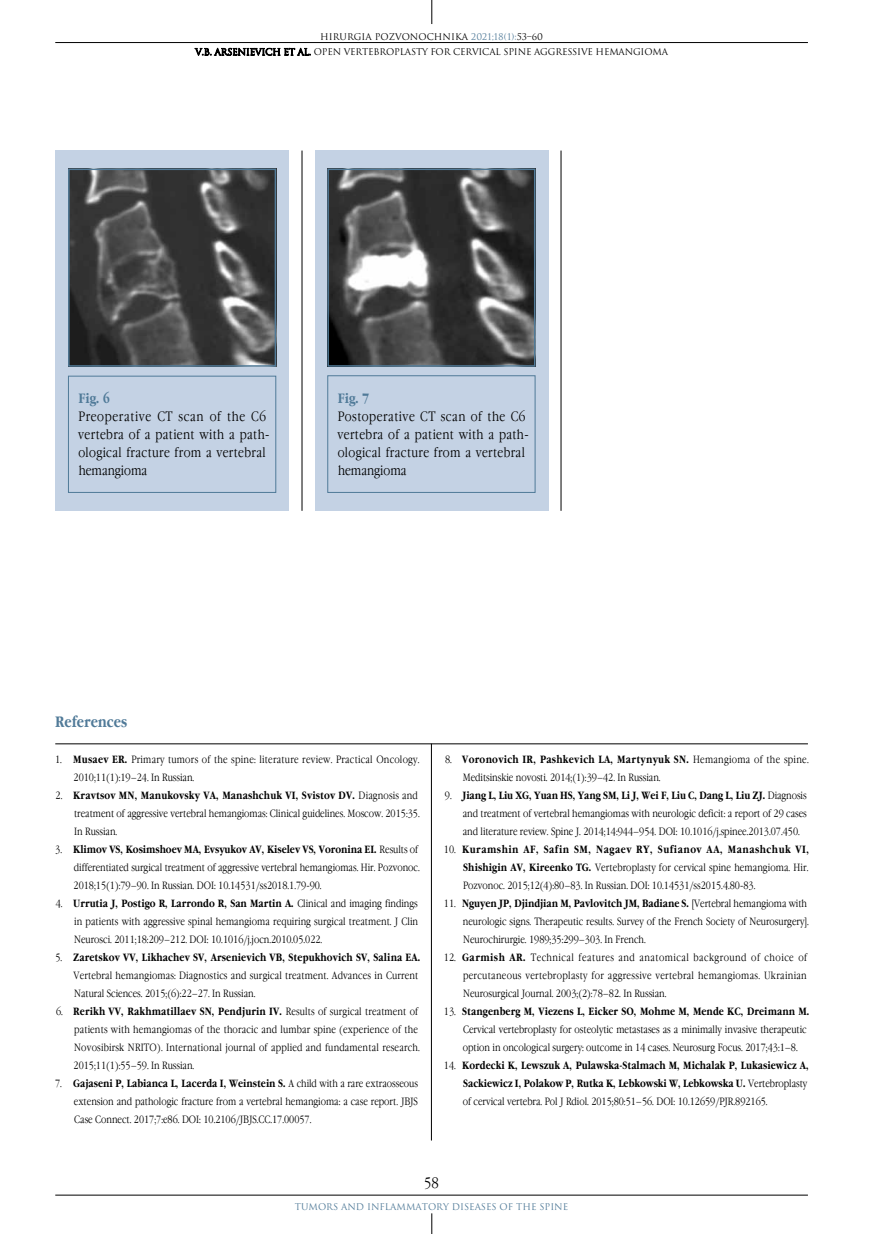
<style>
.page{position:relative;width:893px;height:1234px;background:#fff}
.page>*{position:absolute;margin:0;border:0;box-sizing:border-box;transform-origin:0 0}
.t1{font:700 15px "Garamond Narrow C";color:#507a98}
.t2{font:300 15px "Garamond Narrow C";color:#000}
.t3{font:300 13.5px/18px "Garamond Narrow C";letter-spacing:.03em;color:#000}
.t4{font:700 13.5px "Garamond Narrow C";color:#507a98}
.t5{font:300 10.5px/18px "Garamond Narrow C";color:#000}
.t6{font:700 10.5px/18px "Garamond Narrow C";letter-spacing:.005em;color:#000}
.t7{font:300 10.5px/18px "Garamond Narrow C";letter-spacing:.025em;color:#000}
.t8{font:9px "Romul";letter-spacing:-.02em;color:#000}
.t9{font:9px "Romul";color:#507a98}
.t10{font:9px "Romul";color:#000}
.s1{color:#507a98}
.s2{font-weight:700}
.s3{font-weight:300}
</style>
<div class="page">
<hr style="left:55px;top:42px;width:753px;height:1px;background:#000">
<svg style="left:432px;top:0;width:1px;height:24px"></svg>
<hr style="left:55px;top:1194px;width:753px;height:1px;background:#000">
<svg style="left:432px;top:1213px;width:1px;height:20px"></svg>
<svg style="left:195px;top:47px;width:116px;height:9px"></svg>
<hr style="left:302px;top:150px;width:1px;height:360px;background:#000">
<hr style="left:561px;top:150px;width:1px;height:360px;background:#000">
<div style="left:55px;top:150px;width:234px;height:360px;background:#c4d2e4"></div>
<div style="left:315px;top:150px;width:234px;height:360px;background:#c4d2e4"></div>
<div style="left:68px;top:375px;width:208px;height:117px;border:1px solid #507a98"></div>
<div style="left:327px;top:375px;width:208px;height:117px;border:1px solid #507a98"></div>
<img style="left:71px;top:171px;width:202px;height:192px">
<div style="left:68px;top:168px;width:208px;height:198px;border:2px solid #507a98"></div>
<img style="left:330px;top:171px;width:202px;height:192px">
<div style="left:327px;top:168px;width:208px;height:198px;border:2px solid #507a98"></div>
<hr style="left:431px;top:743px;width:1px;height:397px;background:#000">
<hr style="left:55px;top:743px;width:753px;height:1px;background:#000">
<p class="t10" style="left:320px;top:31px;width:224px">HIRURGIA POZVONOCHNIKA <span class="s1">2021;18(1):</span>53–60</p>
<p class="t8" style="left:195px;top:47px;width:474px">V.B. ARSENIEVICH ET AL. OPEN VERTEBROPLASTY FOR CERVICAL SPINE AGGRESSIVE HEMANGIOMA</p>
<p class="t4" style="left:78px;top:390px;width:33px">Fig. 6</p>
<p class="t3" style="left:78px;top:407px;width:193px">Preoperative CT scan of the C6 vertebra of a patient with a path&shy;ological fracture from a vertebral hemangioma</p>
<p class="t4" style="left:338px;top:390px;width:33px">Fig. 7</p>
<p class="t3" style="left:338px;top:407px;width:193px">Postoperative CT scan of the C6 vertebra of a patient with a path&shy;ological fracture from a vertebral hemangioma</p>
<h1 class="t1" style="left:55px;top:713px;width:73px">References</h1>
<p class="t7" style="left:74px;top:750px;width:347px;text-indent:-19px">1. <span class="s2">Musaev ER.</span> Primary tumors of the spine: literature review. Practical Oncology.<br>2010;11(1):19–24. In Russian.</p>
<p class="t5" style="left:74px;top:786px;width:347px;text-indent:-18px">2. <span class="s2">Kravtsov MN, Manukovsky VA, Manashchuk VI, Svistov DV.</span> Diagnosis and treatment of aggressive vertebral hemangiomas: Clinical guidelines. Moscow. 2015:35.<br>In Russian.</p>
<p class="t5" style="left:74px;top:840px;width:348px;text-indent:-18px">3. <span class="s2">Klimov VS, Kosimshoev MA, Evsyukov AV, Kiselev VS, Voronina EI.</span> Results of differentiated surgical treatment of aggressive vertebral hemangiomas. Hir. Pozvonoc.<br>2018;15(1):79–90. In Russian. DOI: 10.14531/ss2018.1.79-90.</p>
<p class="t5" style="left:74px;top:894px;width:345px;text-align:justify;text-indent:-18px">4. <span class="s2">Urrutia J, Postigo R, Larrondo R, San Martin A.</span> Clinical and imaging findings in patients with aggressive spinal hemangioma requiring surgical treatment. J Clin Neurosci. 2011;18:209–212. DOI: 10.1016/j.jocn.2010.05.022.</p>
<p class="t5" style="left:74px;top:948px;width:349px;text-indent:-18px">5. <span class="s2">Zaretskov VV, Likhachev SV, Arsenievich VB, Stepukhovich SV, Salina EA.<br></span>Vertebral hemangiomas: Diagnostics and surgical treatment. Advances in Current<br>Natural Sciences. 2015;(6):22–27. In Russian.</p>
<p class="t5" style="left:74px;top:1002px;width:348px;text-indent:-17px">6. <span class="s2">Rerikh VV, Rakhmatillaev SN, Pendjurin IV.</span> Results of surgical treatment of patients with hemangiomas of the thoracic and lumbar spine (experience of the Novosibirsk NRITO). International journal of applied and fundamental research.<br>2015;11(1):55–59. In Russian.</p>
<p class="t5" style="left:74px;top:1074px;width:346px;text-align:justify;text-indent:-19px">7. <span class="s2">Gajaseni P, Labianca L, Lacerda I, Weinstein S.</span> A child with a rare extraosseous extension and pathologic fracture from a vertebral hemangioma: a case report. JBJS Case Connect. 2017;7:e86. DOI: 10.2106/JBJS.CC.17.00057.</p>
<p class="t5" style="left:463px;top:750px;width:347px;text-indent:-18px">8. <span class="s2">Voronovich IR, Pashkevich LA, Martynyuk SN.</span> Hemangioma of the spine.<br>Meditsinskie novosti. 2014;(1):39–42. In Russian.</p>
<p class="t5" style="left:463px;top:786px;width:346px;text-align:justify;text-indent:-18px">9. <span class="s2">Jiang L, Liu XG, Yuan HS, Yang SM, Li J, Wei F, Liu C, Dang L, Liu ZJ.</span> Diagnosis and treatment of vertebral hemangiomas with neurologic deficit: a report of 29 cases and literature review. Spine J. 2014;14:944–954. DOI: 10.1016/j.spinee.2013.07.450.</p>
<p class="t5" style="left:463px;top:840px;width:348px;text-align:justify;text-indent:-19px">10. <span class="s2">Kuramshin AF, Safin SM, Nagaev RY, Sufianov AA, Manashchuk VI, Shishigin AV, Kireenko TG.</span> Vertebroplasty for cervical spine hemangioma. Hir.<br>Pozvonoc. 2015;12(4):80–83. In Russian. DOI: 10.14531/ss2015.4.80-83.</p>
<p class="t5" style="left:463px;top:894px;width:347px;text-indent:-19px">11. <span class="s2">Nguyen JP, Djindjian M, Pavlovitch JM, Badiane S.</span> [Vertebral hemangioma with neurologic signs. Therapeutic results. Survey of the French Society of Neurosurgery].<br>Neurochirurgie. 1989;35:299–303. In French.</p>
<p class="t5" style="left:463px;top:948px;width:346px;text-align:justify;text-indent:-19px">12. <span class="s2">Garmish AR.</span> Technical features and anatomical background of choice of percutaneous vertebroplasty for aggressive vertebral hemangiomas. Ukrainian Neurosurgical Journal. 2003;(2):78–82. In Russian.</p>
<p class="t5" style="left:463px;top:1002px;width:348px;text-indent:-19px">13. <span class="s2">Stangenberg M, Viezens L, Eicker SO, Mohme M, Mende KC, Dreimann M.<br></span>Cervical vertebroplasty for osteolytic metastases as a minimally invasive therapeutic option in oncological surgery: outcome in 14 cases. Neurosurg Focus. 2017;43:1–8.</p>
<p class="t6" style="left:463px;top:1056px;width:348px;text-indent:-19px"><span class="s3">14.</span> Kordecki K, Lewszuk A, Pulawska-Stalmach M, Michalak P, Lukasiewicz A,<br>Sackiewicz I, Polakow P, Rutka K, Lebkowski W, Lebkowska U. <span class="s3">Vertebroplasty of cervical vertebra. Pol J Rdiol. 2015;80:51–56. DOI: 10.12659/PJR.892165.</span></p>
<h1 class="t2" style="left:424px;top:1173px;width:16px">58</h1>
<p class="t9" style="left:295px;top:1200px;width:275px">TUMORS AND INFLAMMATORY DISEASES OF THE SPINE</p>
</div>
